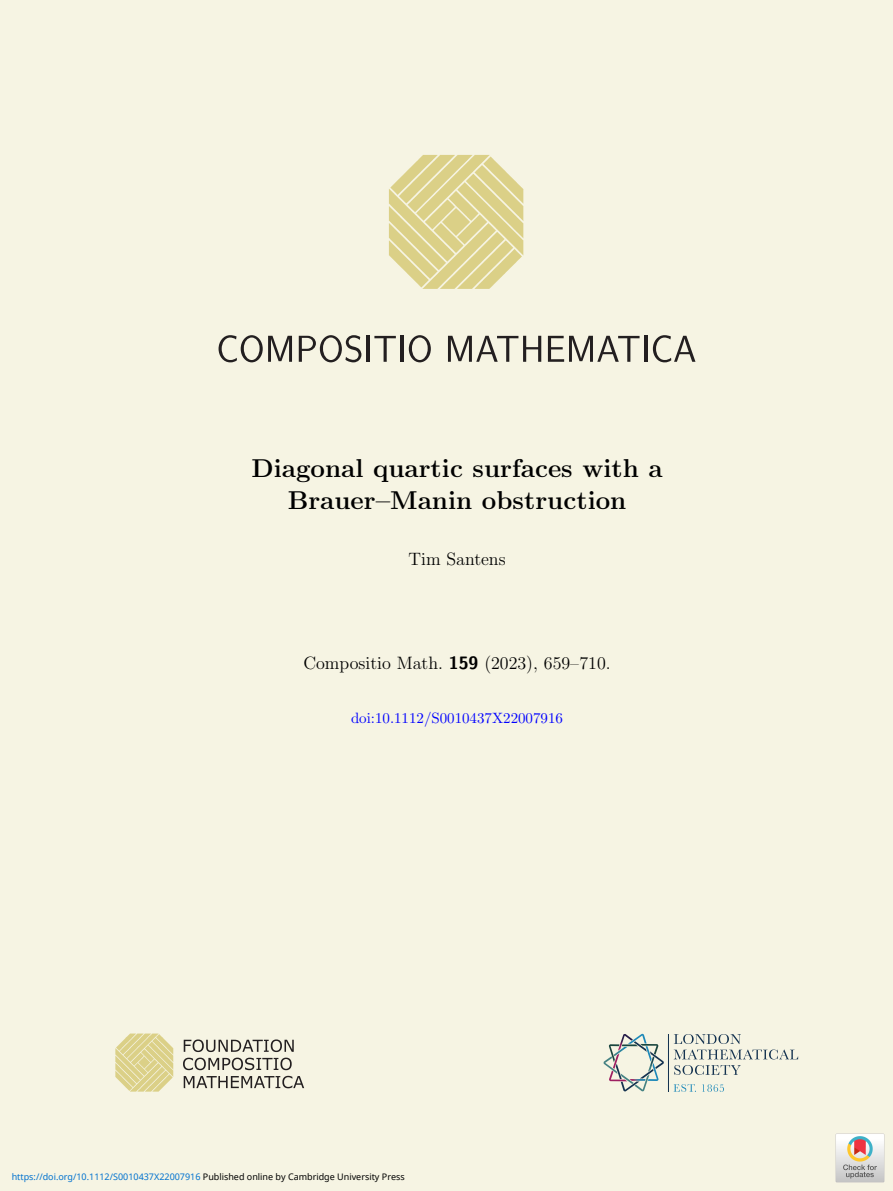
<style>
.page{position:relative;width:893px;height:1191px;background:#fff}
.page>*{position:absolute;margin:0;border:0;box-sizing:border-box;transform-origin:0 0}
.t1{font:25.8px/31.3px "CMBX12";color:#000;text-align:center}
.t2{font:18px "CMR12";color:#000}
.t3{font:15px "CMR10";color:#00f}
.t4{font:9px "Noto Sans";color:#0172cf}
.s1{font-family:"CMSSBX10"}
.s2{color:#000}
</style>
<div class="page">
<div style="left:0;top:0;width:893px;height:1190px;background:#f6f4e3"></div>
<img style="left:389px;top:155px;width:135px;height:134px">
<svg style="left:219px;top:335px;width:73px;height:27px"></svg>
<svg style="left:299px;top:335px;width:62px;height:27px"></svg>
<hr style="left:367px;top:336px;width:3px;height:26px;background:#231f20">
<svg style="left:374px;top:336px;width:22px;height:26px"></svg>
<hr style="left:400px;top:336px;width:4px;height:26px;background:#231f20">
<svg style="left:409px;top:335px;width:22px;height:27px"></svg>
<svg style="left:448px;top:336px;width:93px;height:26px"></svg>
<svg style="left:548px;top:336px;width:92px;height:26px"></svg>
<hr style="left:644px;top:336px;width:3px;height:26px;background:#231f20">
<svg style="left:653px;top:335px;width:42px;height:27px"></svg>
<img style="left:116px;top:1033px;width:58px;height:58px">
<svg style="left:183px;top:1039px;width:121px;height:49px"></svg>
<hr style="left:668px;top:1034px;width:1px;height:57px;background:#153350">
<svg style="left:674px;top:1034px;width:124px;height:25px"></svg>
<svg style="left:674px;top:1065px;width:67px;height:10px"></svg>
<svg style="left:603px;top:1033px;width:61px;height:58px"></svg>
<svg style="left:674px;top:1084px;width:22px;height:7px"></svg>
<svg style="left:702px;top:1084px;width:22px;height:7px"></svg>
<img style="left:835px;top:1133px;width:50px;height:50px">
<h1 class="t1" style="left:252px;top:453px;width:413px">Diagonal quartic surfaces with a<br>Brauer–Manin obstruction</h1>
<h2 class="t2" style="left:408px;top:551px;width:99px">Tim Santens</h2>
<h2 class="t2" style="left:303px;top:656px;width:309px">Compositio Math. <span class="s1">159</span> (2023), 659–710.</h2>
<h3 class="t3" style="left:351px;top:712px;width:213px">doi:10.1112/S0010437X22007916</h3>
<p class="t4" style="left:12px;top:1170px;width:395px">https://doi.org/10.1112/S0010437X22007916 <span class="s2">Published online by Cambridge University Press</span></p>
</div>
